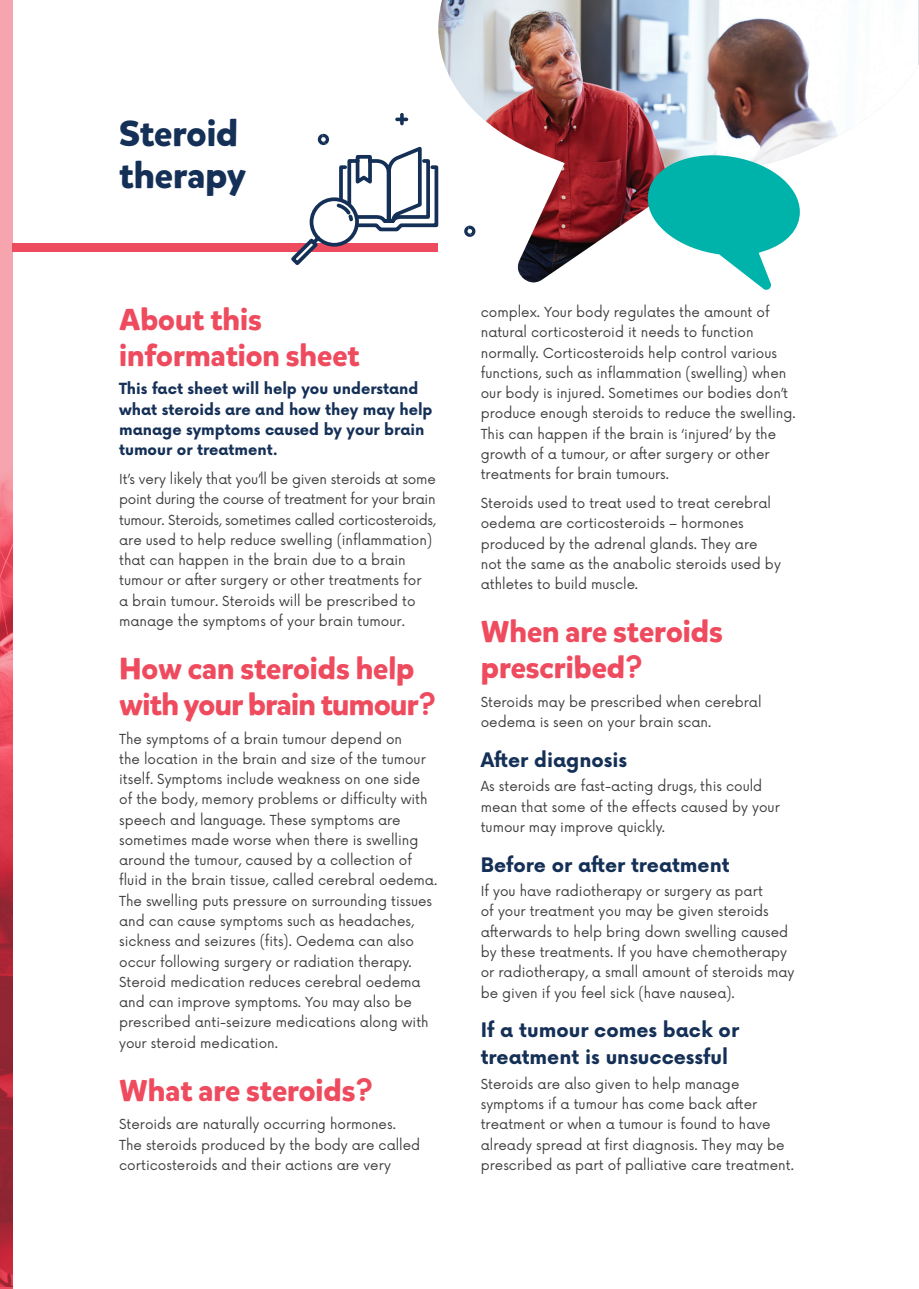
<style>
.page{position:relative;width:919px;height:1289px;background:#fff}
.page>*{position:absolute;margin:0;border:0;box-sizing:border-box;transform-origin:0 0}
.Heading{font:36px/42px "Mikado Bold DEMO";color:#153057}
.Sub_Heading{font:30px/36px "Mikado Bold DEMO";color:#ef4b5e}
.Sub_Heading-2{font:30px/36px "Mikado Bold DEMO";letter-spacing:-.02em;color:#ef4b5e}
.Sub_sub_heading{font:700 19.5px/27px "Now";color:#153057}
.Intro_para{font:700 15px/20.2px "Now";color:#153057}
.Body{font:13.5px/20.2px "Now";color:#3e3e3f}
.s1{font-family:"Patagonia";font-weight:500}
</style>
<div class="page">
<img style="left:0;top:0;width:13px;height:1286px">
<img style="left:438px;top:0;width:419px;height:283px">
<div style="left:13px;top:243px;width:425px;height:9px;background:#ef4b5e"></div>
<svg style="left:395px;top:113px;width:13px;height:12px"></svg>
<svg style="left:464px;top:226px;width:11px;height:11px"></svg>
<svg style="left:291px;top:134px;width:149px;height:134px"></svg>
<svg style="left:647px;top:155px;width:152px;height:135px"></svg>
<p class="Heading" style="left:119px;top:115px;width:128px">Steroid therapy</p>
<p class="Sub_Heading" style="left:119px;top:304px;width:242px">About this information sheet</p>
<p class="Intro_para" style="left:119px;top:378px;width:315px">This fact sheet will help you understand what steroids are and how they may help manage symptoms caused by your brain tumour or treatment.</p>
<p class="Body" style="left:119px;top:468px;width:318px">It’s very likely that you’ll be given steroids at some point during the course of treatment for your brain tumour. Steroids, sometimes called corticosteroids, are used to help reduce swelling (inflammation) that can happen in the brain due to a brain tumour or after surgery or other treatments for<br>a brain tumour. Steroids will be prescribed to manage the symptoms of your brain tumour.</p>
<p class="Sub_Heading-2" style="left:119px;top:653px;width:318px">How can steroids help with your brain tumour<span class="s1">?</span></p>
<p class="Body" style="left:119px;top:727px;width:319px">The symptoms of a brain tumour depend on<br>the location in the brain and size of the tumour itself. Symptoms include weakness on one side<br>of the body, memory problems or difficulty with speech and language. These symptoms are sometimes made worse when there is swelling around the tumour, caused by a collection of fluid in the brain tissue, called cerebral oedema.<br>The swelling puts pressure on surrounding tissues and can cause symptoms such as headaches, sickness and seizures (fits). Oedema can also occur following surgery or radiation therapy.<br>Steroid medication reduces cerebral oedema and can improve symptoms. You may also be prescribed anti-seizure medications along with your steroid medication.</p>
<p class="Sub_Heading" style="left:119px;top:1074px;width:256px">What are steroids<span class="s1">?</span></p>
<p class="Body" style="left:119px;top:1113px;width:302px">Steroids are naturally occurring hormones.<br>The steroids produced by the body are called corticosteroids and their actions are very</p>
<p class="Body" style="left:480px;top:301px;width:316px">complex. Your body regulates the amount of natural corticosteroid it needs to function normally. Corticosteroids help control various functions, such as inflammation (swelling) when our body is injured. Sometimes our bodies don’t produce enough steroids to reduce the swelling.<br>This can happen if the brain is ‘injured’ by the growth of a tumour, or after surgery or other treatments for brain tumours.</p>
<p class="Body" style="left:480px;top:492px;width:301px">Steroids used to treat used to treat cerebral oedema are corticosteroids – hormones produced by the adrenal glands. They are not the same as the anabolic steroids used by athletes to build muscle.</p>
<p class="Sub_Heading" style="left:480px;top:616px;width:243px">When are steroids prescribed<span class="s1">?</span></p>
<p class="Body" style="left:480px;top:691px;width:282px">Steroids may be prescribed when cerebral oedema is seen on your brain scan.</p>
<p class="Sub_sub_heading" style="left:480px;top:745px;width:148px">After diagnosis</p>
<p class="Body" style="left:480px;top:775px;width:300px">As steroids are fast-acting drugs, this could mean that some of the effects caused by your tumour may improve quickly.</p>
<p class="Sub_sub_heading" style="left:480px;top:850px;width:250px">Before or after treatment</p>
<p class="Body" style="left:480px;top:880px;width:315px">If you have radiotherapy or surgery as part<br>of your treatment you may be given steroids afterwards to help bring down swelling caused by these treatments. If you have chemotherapy or radiotherapy, a small amount of steroids may be given if you feel sick (have nausea).</p>
<p class="Sub_sub_heading" style="left:480px;top:1016px;width:260px">If a tumour comes back or treatment is unsuccessful</p>
<p class="Body" style="left:480px;top:1072px;width:314px">Steroids are also given to help manage symptoms if a tumour has come back after treatment or when a tumour is found to have already spread at first diagnosis. They may be prescribed as part of palliative care treatment.</p>
</div>
